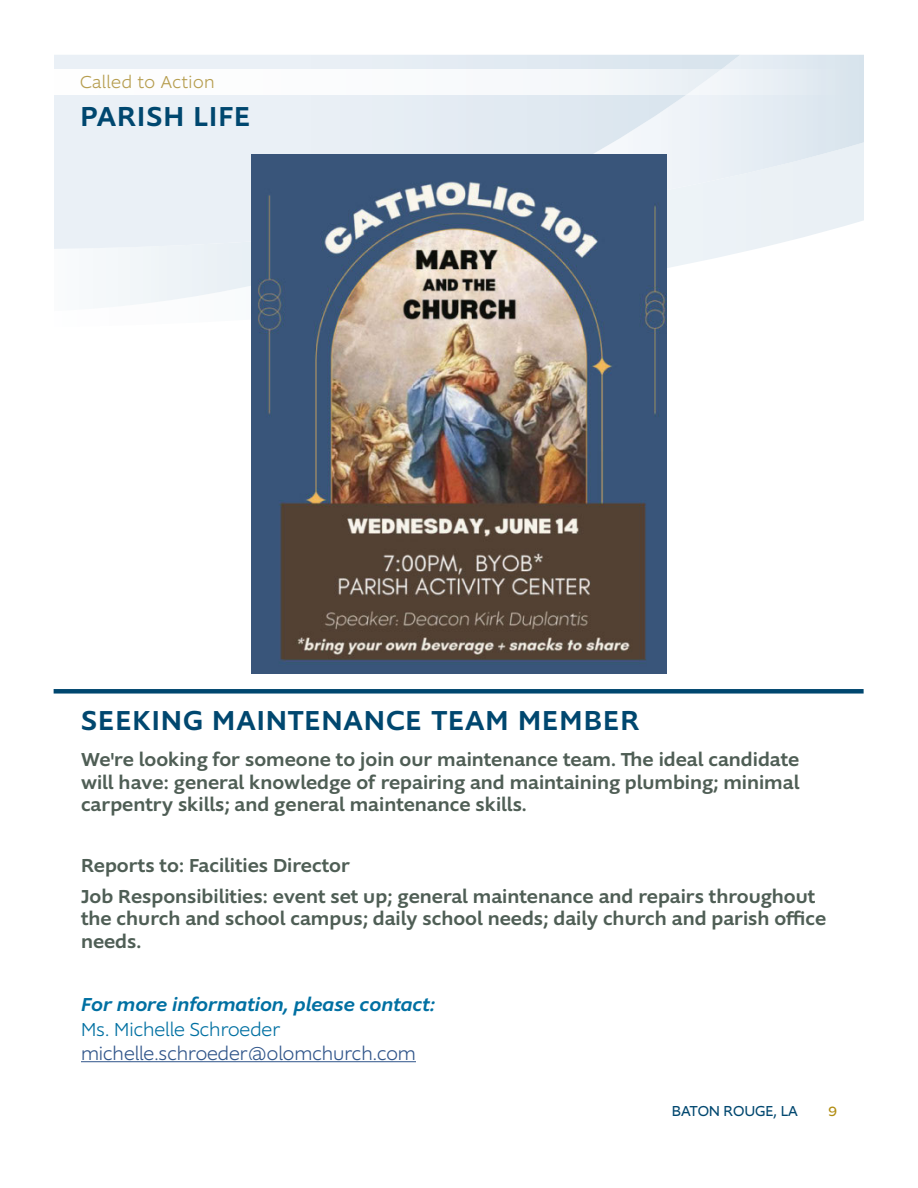
<style>
.page{position:relative;width:918px;height:1188px;background:#fff}
.page>*{position:absolute;margin:0;border:0;box-sizing:border-box;transform-origin:0 0}
.page_header{font:500 28.5px "Supra";letter-spacing:.04em;color:#00476f}
.body{font:500 19.5px/22.5px "Supra";color:#4f5e55;text-align:justify}
.contact{font:300 19.5px/24px "Supra";color:#30558a}
.contact_title{font:italic 500 19.5px "Supra";color:#0070a2}
.called_to{font:300 18px "Supra";letter-spacing:.03em;color:#b69d4e}
.page_numbers{font:15.75px "Supra";color:#b18c11}
.page_numbers-2{font:15px "Supra";color:#00476f}
.s1{color:#0070a2}
</style>
<div class="page">
<svg style="left:666px;top:224px;width:184px;height:103px"></svg>
<svg style="left:106px;top:249px;width:145px;height:58px"></svg>
<svg style="left:740px;top:55px;width:124px;height:169px;background:#e4ecf2"></svg>
<svg style="left:54px;top:55px;width:686px;height:194px;background:#e6edf4"></svg>
<svg style="left:54px;top:69px;width:810px;height:26px"></svg>
<img style="left:251px;top:155px;width:415px;height:519px">
<hr style="left:81px;top:1061px;width:335px;height:1px;background:#30558a">
<div style="left:54px;top:689px;width:810px;height:5px;background:#00476f"></div>
<p class="called_to" style="left:80px;top:71px;width:136px">Called to Action</p>
<p class="page_header" style="left:80px;top:98px;width:172px">PARISH LIFE</p>
<p class="page_header" style="left:81px;top:701px;width:560px">SEEKING MAINTENANCE TEAM MEMBER</p>
<p class="body" style="left:81px;top:748px;width:720px">We're looking for someone to join our maintenance team. The ideal candidate will have: general knowledge of repairing and maintaining plumbing; minimal carpentry skills; and general maintenance skills.</p>
<p class="body" style="left:81px;top:854px;width:270px">Reports to: Facilities Director</p>
<p class="body" style="left:81px;top:885px;width:747px;text-align:left">Job Responsibilities: event set up; general maintenance and repairs throughout the church and school campus; daily school needs; daily church and parish office needs.</p>
<p class="contact_title" style="left:81px;top:991px;width:356px">For more information, please contact:</p>
<p class="contact" style="left:81px;top:1017px;width:336px"><span class="s1">Ms. Michelle Schroeder </span>michelle.schroeder@olomchurch.com</p>
<p class="page_numbers-2" style="left:672px;top:1101px;width:128px">BATON ROUGE, LA</p>
<p class="page_numbers" style="left:828px;top:1101px;width:10px">9</p>
</div>
